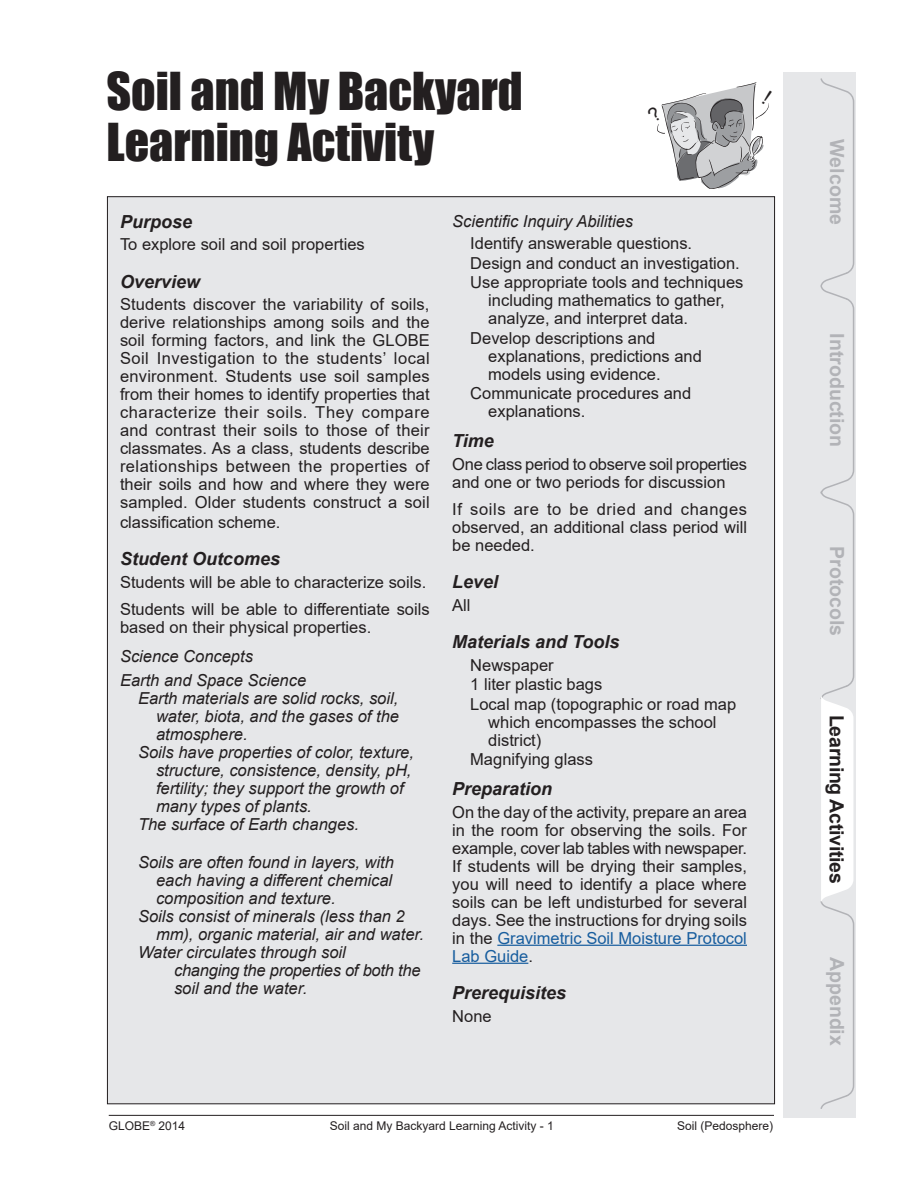
<style>
.page{position:relative;width:918px;height:1188px;background:#fff}
.page>*{position:absolute;margin:0;border:0;box-sizing:border-box;transform-origin:0 0}
.HTML_H1{font:48px "Impact";color:#231f20}
.t1{font:700 19.5px "Arial";color:#b2b3b7}
.t2{font:700 19.5px "Arial";letter-spacing:-.015em;color:#231f20}
.HTML_H3{font:italic 700 18px "Arial";color:#231f20}
.HTML_Body_Text{font:16.5px/18px "Arial";color:#231f20;text-align:justify}
.HTML_Unordered_List{font:italic 16.5px/18px "Arial";color:#231f20}
.HTML_Unordered_List-2{font:16.5px/18px "Arial";color:#231f20}
.HTML_H4{font:italic 16.5px "Arial";color:#231f20}
.HTML_Body_Text-2{font:italic 16.5px "Arial";color:#231f20}
.t3{font:12px "Arial";color:#231f20}
.s1{color:#175d9e}
</style>
<div class="page">
<hr style="left:109px;top:1115px;width:665px;height:1px;background:#231f20">
<div style="left:783px;top:72px;width:72px;height:1046px;background:#e6e7e9"></div>
<svg style="left:820px;top:78px;width:35px;height:1031px"></svg>
<div style="left:107px;top:197px;width:668px;height:907px;background:#e6e7e9"></div>
<hr style="left:497px;top:945px;width:250px;height:1px;background:#175d9e">
<hr style="left:452px;top:963px;width:76px;height:1px;background:#175d9e">
<svg style="left:657px;top:82px;width:112px;height:107px"></svg>
<p class="HTML_H1" style="left:106px;top:54px;width:418px">Soil and My Backyard</p>
<p class="HTML_H1" style="left:106px;top:105px;width:329px">Learning Activity</p>
<p class="HTML_H3" style="left:120px;top:209px;width:74px">Purpose</p>
<p class="HTML_Body_Text" style="left:120px;top:235px;width:246px">To explore soil and soil properties</p>
<p class="HTML_H3" style="left:120px;top:269px;width:82px">Overview</p>
<p class="HTML_Body_Text" style="left:120px;top:295px;width:311px">Students discover the variability of soils, derive relationships among soils and the soil forming factors, and link the GLOBE Soil Investigation to the students’ local environment. Students use soil samples from their homes to identify properties that characterize their soils. They compare and contrast their soils to those of their classmates. As a class, students describe relationships between the properties of their soils and how and where they were sampled. Older students construct a soil</p>
<p class="HTML_Body_Text" style="left:120px;top:513px;width:162px">classification scheme.</p>
<p class="HTML_H3" style="left:120px;top:547px;width:162px">Student Outcomes</p>
<p class="HTML_Body_Text" style="left:120px;top:573px;width:308px">Students will be able to characterize soils.</p>
<p class="HTML_Body_Text" style="left:120px;top:600px;width:311px">Students will be able to differentiate soils based on their physical properties.</p>
<p class="HTML_H4" style="left:120px;top:645px;width:134px">Science Concepts</p>
<p class="HTML_Body_Text-2" style="left:120px;top:669px;width:188px">Earth and Space Science</p>
<p class="HTML_Unordered_List" style="left:156px;top:689px;width:245px;text-align:justify;text-indent:-18px">Earth materials are solid rocks, soil, water, biota, and the gases of the atmosphere.</p>
<p class="HTML_Unordered_List" style="left:156px;top:743px;width:260px;text-indent:-18px">Soils have properties of color, texture, structure, consistence, density, pH, fertility; they support the growth of many types of plants.</p>
<p class="HTML_Unordered_List" style="left:138px;top:815px;width:223px">The surface of Earth changes.</p>
<p class="HTML_Unordered_List" style="left:156px;top:853px;width:239px;text-align:justify;text-indent:-18px">Soils are often found in layers, with each having a different chemical composition and texture.</p>
<p class="HTML_Unordered_List" style="left:156px;top:907px;width:270px;text-indent:-18px">Soils consist of minerals (less than 2 mm), organic material, air and water.</p>
<p class="HTML_Unordered_List" style="left:174px;top:943px;width:248px;text-indent:-36px">Water circulates through soil<br>changing the properties of both the soil and the water.</p>
<p class="HTML_H4" style="left:452px;top:210px;width:182px">Scientific Inquiry Abilities</p>
<p class="HTML_Unordered_List-2" style="left:470px;top:234px;width:223px">Identify answerable questions.</p>
<p class="HTML_Unordered_List-2" style="left:470px;top:254px;width:271px">Design and conduct an investigation.</p>
<p class="HTML_Unordered_List-2" style="left:488px;top:273px;width:257px;text-indent:-18px">Use appropriate tools and techniques including mathematics to gather, analyze, and interpret data.</p>
<p class="HTML_Unordered_List-2" style="left:488px;top:329px;width:215px;text-indent:-18px">Develop descriptions and explanations, predictions and models using evidence.</p>
<p class="HTML_Unordered_List-2" style="left:488px;top:384px;width:205px;text-indent:-18px">Communicate procedures and explanations.</p>
<p class="HTML_H3" style="left:452px;top:429px;width:43px">Time</p>
<p class="HTML_Body_Text" style="left:452px;top:455px;width:296px">One class period to observe soil properties and one or two periods for discussion</p>
<p class="HTML_Body_Text" style="left:452px;top:500px;width:296px">If soils are to be dried and changes observed, an additional class period will be needed.</p>
<p class="HTML_H3" style="left:452px;top:570px;width:48px">Level</p>
<p class="HTML_Body_Text" style="left:452px;top:596px;width:20px">All</p>
<p class="HTML_H3" style="left:452px;top:630px;width:169px">Materials and Tools</p>
<p class="HTML_Unordered_List-2" style="left:470px;top:656px;width:85px">Newspaper</p>
<p class="HTML_Unordered_List-2" style="left:470px;top:675px;width:134px">1 liter plastic bags</p>
<p class="HTML_Unordered_List-2" style="left:488px;top:695px;width:249px;text-indent:-18px">Local map (topographic or road map which encompasses the school district)</p>
<p class="HTML_Unordered_List-2" style="left:470px;top:750px;width:124px">Magnifying glass</p>
<p class="HTML_H3" style="left:452px;top:777px;width:102px">Preparation</p>
<p class="HTML_Body_Text" style="left:452px;top:803px;width:296px">On the day of the activity, prepare an area in the room for observing the soils. For example, cover lab tables with newspaper.<br>If students will be drying their samples, you will need to identify a place where soils can be left undisturbed for several days. See the instructions for drying soils in the <span class="s1">Gravimetric Soil Moisture Protocol Lab Guide</span>.</p>
<p class="HTML_H3" style="left:452px;top:981px;width:116px">Prerequisites</p>
<p class="HTML_Body_Text" style="left:452px;top:1007px;width:41px">None</p>
<p class="t3" style="left:109px;top:1118px;width:78px">GLOBE<sup>®</sup> 2014</p>
<p class="t3" style="left:330px;top:1118px;width:226px">Soil and My Backyard Learning Activity - 1</p>
<p class="t3" style="left:677px;top:1118px;width:98px">Soil (Pedosphere)</p>
<p class="t1" style="left:850px;top:139px;width:87px;rotate:90deg">Welcome</p>
<p class="t1" style="left:850px;top:333px;width:115px;rotate:90deg">Introduction</p>
<p class="t1" style="left:850px;top:546px;width:92px;rotate:90deg">Protocols</p>
<p class="t2" style="left:850px;top:715px;width:170px;rotate:90deg">Learning Activities</p>
<p class="t1" style="left:850px;top:957px;width:90px;rotate:90deg">Appendix</p>
</div>
